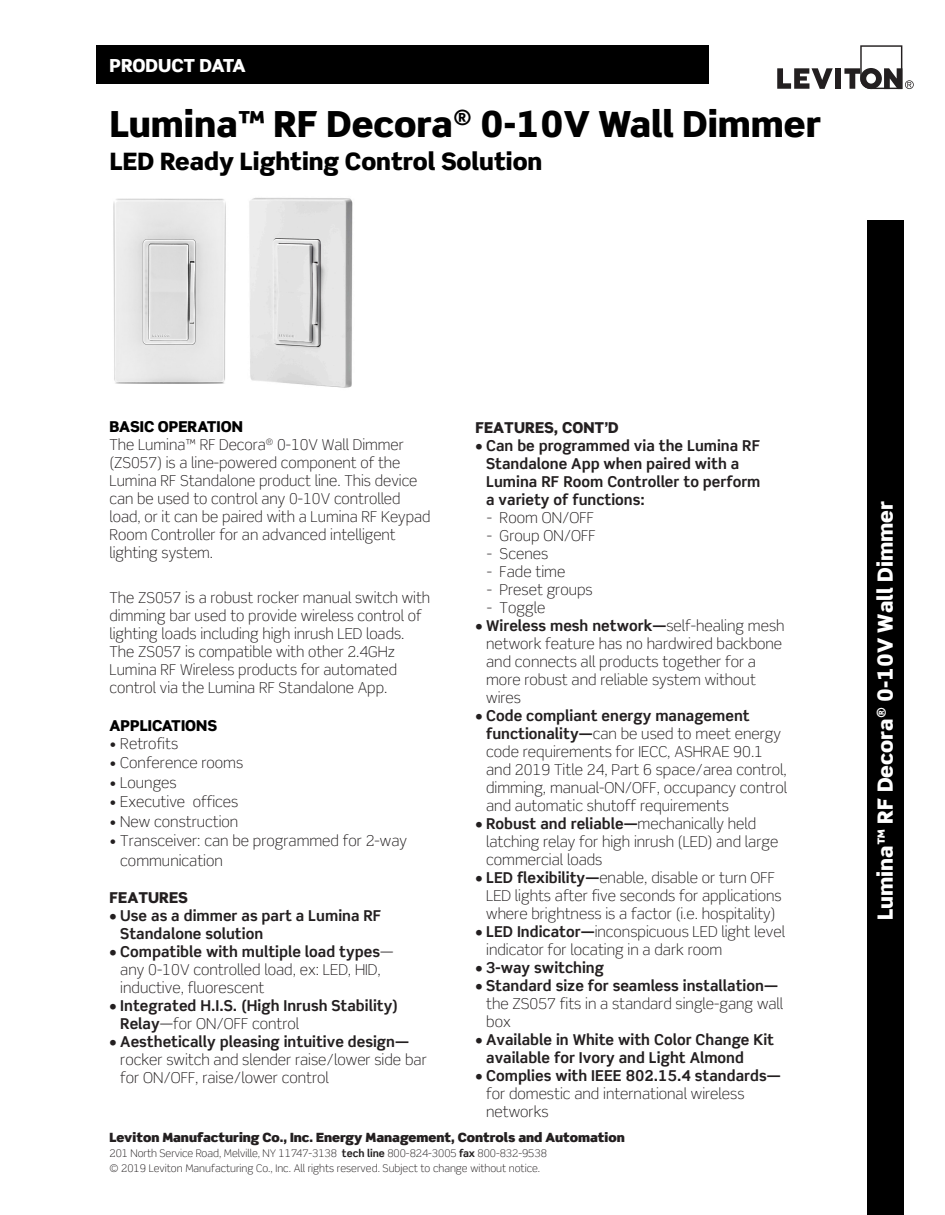
<style>
.page{position:relative;width:945px;height:1215px;background:#fff}
.page>*{position:absolute;margin:0;border:0;box-sizing:border-box;transform-origin:0 0}
.t1{font:900 36px "Scene Std";color:#000}
.t2{font:900 24px "Scene Std";color:#000}
.t3{font:900 21px "Scene Std";color:#fff}
.t4{font:900 18px "Scene Std";letter-spacing:-.02em;color:#fff}
.t5{font:300 15px/18px "Scene Std";color:#231f20}
.t6{font:700 15px/18px "Scene Std";color:#231f20}
.t7{font:900 15px "Scene Std";color:#231f20}
.t8{font:900 15px "Scene Std";color:#000}
.t9{font:900 12.75px "Scene Std";color:#231f20}
.t10{font:300 10.5px/15px "Scene Std";color:#231f20}
.s1{font-weight:900;color:#000}
.s2{font-weight:700}
.s3{font-weight:300}
</style>
<div class="page">
<div style="left:96px;top:45px;width:613px;height:39px;background:#000"></div>
<div style="left:867px;top:220px;width:36px;height:995px;background:#000"></div>
<img style="left:113px;top:198px;width:113px;height:186px">
<img style="left:249px;top:197px;width:104px;height:191px">
<svg style="left:777px;top:68px;width:56px;height:21px"></svg>
<div style="left:835px;top:68px;width:6px;height:21px;background:#231f20"></div>
<svg style="left:844px;top:45px;width:70px;height:44px"></svg>
<p class="t4" style="left:110px;top:54px;width:138px">PRODUCT DATA</p>
<h1 class="t1" style="left:110px;top:100px;width:713px">Lumina™ RF Decora<sup>®</sup> 0-10V Wall Dimmer</h1>
<h2 class="t2" style="left:110px;top:145px;width:434px">LED Ready Lighting Control Solution</h2>
<p class="t5" style="left:110px;top:417px;width:323px"><span class="s1">BASIC OPERATION<br></span>The Lumina™ RF Decora<sup>®</sup> 0-10V Wall Dimmer (ZS057) is a line-powered component of the Lumina RF Standalone product line. This device can be used to control any 0-10V controlled load, or it can be paired with a Lumina RF Keypad Room Controller for an advanced intelligent lighting system.</p>
<p class="t5" style="left:110px;top:589px;width:322px">The ZS057 is a robust rocker manual switch with dimming bar used to provide wireless control of lighting loads including high inrush LED loads.<br>The ZS057 is compatible with other 2.4GHz Lumina RF Wireless products for automated control via the Lumina RF Standalone App.</p>
<p class="t8" style="left:110px;top:716px;width:109px">APPLICATIONS</p>
<p class="t5" style="left:110px;top:735px;width:70px">• Retrofits</p>
<p class="t5" style="left:110px;top:754px;width:135px">• Conference rooms</p>
<p class="t5" style="left:110px;top:774px;width:69px">• Lounges</p>
<p class="t5" style="left:110px;top:793px;width:130px">• Executive offices</p>
<p class="t5" style="left:110px;top:813px;width:130px">• New construction</p>
<p class="t5" style="left:120px;top:831px;width:288px;line-height:19.5px;text-indent:-11px">• Transceiver: can be programmed for 2-way communication</p>
<p class="t7" style="left:110px;top:888px;width:80px">FEATURES</p>
<p class="t6" style="left:120px;top:907px;width:263px;text-indent:-11px">• Use as a dimmer as part a Lumina RF<br>Standalone solution</p>
<p class="t5" style="left:120px;top:943px;width:275px;text-indent:-11px"><span class="s2">• Compatible with multiple load types</span>— any 0-10V controlled load, ex: LED, HID, inductive, fluorescent</p>
<p class="t6" style="left:120px;top:997px;width:279px;text-indent:-11px">• Integrated H.I.S. (High Inrush Stability)<br>Relay<span class="s3">—for ON/OFF control</span></p>
<p class="t6" style="left:110px;top:1033px;width:301px">• Aesthetically pleasing intuitive design—</p>
<p class="t5" style="left:120px;top:1051px;width:308px">rocker switch and slender raise/lower side bar for ON/OFF, raise/lower control</p>
<p class="t7" style="left:475px;top:417px;width:145px">FEATURES, CONT’D</p>
<p class="t6" style="left:486px;top:436px;width:276px;text-indent:-11px">• Can be programmed via the Lumina RF<br>Standalone App when paired with a<br>Lumina RF Room Controller to perform a variety of functions:</p>
<p class="t5" style="left:487px;top:508px;width:109px">- Room ON/OFF</p>
<p class="t5" style="left:487px;top:526px;width:110px">- Group ON/OFF</p>
<p class="t5" style="left:487px;top:544px;width:63px">- Scenes</p>
<p class="t5" style="left:487px;top:562px;width:80px">- Fade time</p>
<p class="t5" style="left:487px;top:580px;width:108px">- Preset groups</p>
<p class="t5" style="left:487px;top:598px;width:60px">- Toggle</p>
<p class="t5" style="left:486px;top:616px;width:300px;text-indent:-11px"><span class="s2">• Wireless mesh network—</span>self-healing mesh network feature has no hardwired backbone and connects all products together for a more robust and reliable system without wires</p>
<p class="t5" style="left:486px;top:706px;width:302px;text-indent:-11px"><span class="s2">• Code compliant energy management functionality—</span>can be used to meet energy code requirements for IECC, ASHRAE 90.1 and 2019 Title 24, Part 6 space/area control, dimming, manual-ON/OFF, occupancy control and automatic shutoff requirements</p>
<p class="t5" style="left:486px;top:814px;width:294px;text-indent:-11px"><span class="s2">• Robust and reliable—</span>mechanically held latching relay for high inrush (LED) and large commercial loads</p>
<p class="t5" style="left:486px;top:868px;width:297px;text-indent:-11px"><span class="s2">• LED flexibility—</span>enable, disable or turn OFF<br>LED lights after five seconds for applications where brightness is a factor (i.e. hospitality)</p>
<p class="t5" style="left:486px;top:922px;width:300px;text-indent:-11px"><span class="s2">• LED Indicator—</span>inconspicuous LED light level indicator for locating in a dark room</p>
<p class="t6" style="left:475px;top:958px;width:130px">• 3-way switching</p>
<p class="t6" style="left:475px;top:976px;width:304px">• Standard size for seamless installation—</p>
<p class="t5" style="left:486px;top:994px;width:299px">the ZS057 fits in a standard single-gang wall box</p>
<p class="t6" style="left:486px;top:1030px;width:289px;text-indent:-11px">• Available in White with Color Change Kit available for Ivory and Light Almond</p>
<p class="t6" style="left:475px;top:1066px;width:307px">• Complies with IEEE 802.15.4 standards—</p>
<p class="t5" style="left:486px;top:1084px;width:260px">for domestic and international wireless networks</p>
<p class="t9" style="left:110px;top:1129px;width:517px">Leviton Manufacturing Co., Inc. Energy Management, Controls and Automation</p>
<p class="t10" style="left:110px;top:1146px;width:439px">201 North Service Road, Melville, NY 11747-3138 <span class="s2">tech line</span> 800-824-3005 <span class="s2">fax</span> 800-832-9538 © 2019 Leviton Manufacturing Co., Inc. All rights reserved. Subject to change without notice.</p>
<h3 class="t3" style="left:872px;top:920px;width:421px;rotate:-90deg">Lumina™ RF Decora<sup>®</sup> 0-10V Wall Dimmer</h3>
</div>
